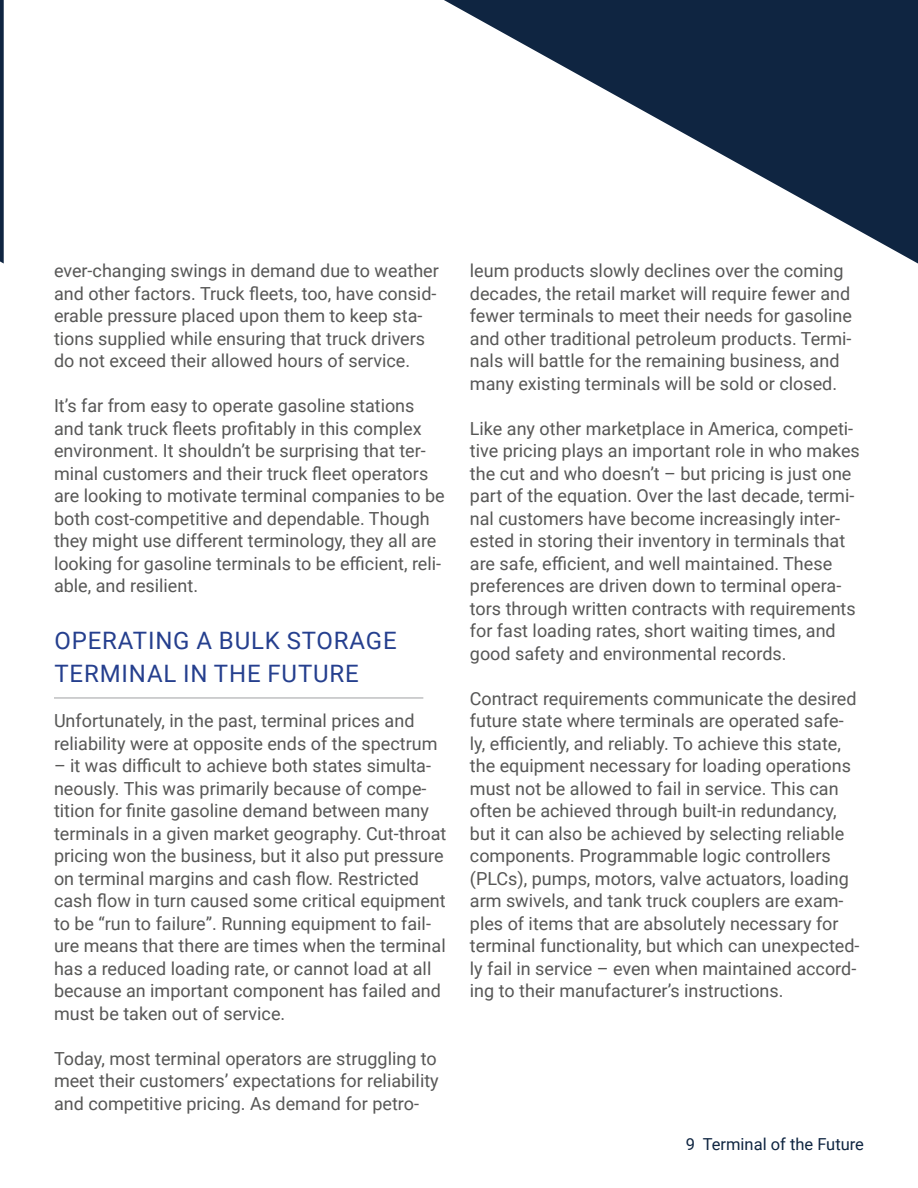
<style>
.page{position:relative;width:918px;height:1188px;background:#fff}
.page>*{position:absolute;margin:0;border:0;box-sizing:border-box;transform-origin:0 0}
.t1{font:24px/33px "Roboto";letter-spacing:.035em;color:#253f8e}
.t2{font:18px/22.5px "Roboto";color:#575756}
.t3{font:16.5px "Roboto";color:#0f2541}
</style>
<div class="page">
<svg style="left:0;top:0;width:4px;height:264px"></svg>
<svg style="left:444px;top:0;width:474px;height:264px"></svg>
<hr style="left:54px;top:697px;width:369px;height:2px;background:#bfc0c1">
<p class="t2" style="left:54px;top:259px;width:386px">ever-changing swings in demand due to weather and other factors. Truck fleets, too, have consid&shy;erable pressure placed upon them to keep sta&shy;tions supplied while ensuring that truck drivers do not exceed their allowed hours of service.</p>
<p class="t2" style="left:54px;top:394px;width:392px">It’s far from easy to operate gasoline stations and tank truck fleets profitably in this complex environment. It shouldn’t be surprising that ter&shy;minal customers and their truck fleet operators are looking to motivate terminal companies to be both cost-competitive and dependable. Though they might use different terminology, they all are looking for gasoline terminals to be efficient, reli&shy;able, and resilient.</p>
<p class="t1" style="left:54px;top:623px;width:344px">OPERATING A BULK STORAGE<br>TERMINAL IN THE FUTURE</p>
<p class="t2" style="left:54px;top:709px;width:385px">Unfortunately, in the past, terminal prices and reliability were at opposite ends of the spectrum</p>
<p class="t2" style="left:54px;top:754px;width:394px">– it was difficult to achieve both states simulta&shy;neously. This was primarily because of compe&shy;tition for finite gasoline demand between many terminals in a given market geography. Cut-throat pricing won the business, but it also put pressure on terminal margins and cash flow. Restricted cash flow in turn caused some critical equipment to be “run to failure”. Running equipment to fail&shy;ure means that there are times when the terminal has a reduced loading rate, or cannot load at all because an important component has failed and must be taken out of service.</p>
<p class="t2" style="left:54px;top:1047px;width:386px;text-align:justify">Today, most terminal operators are struggling to meet their customers’ expectations for reliability and competitive pricing. As demand for petro-</p>
<p class="t2" style="left:470px;top:259px;width:384px">leum products slowly declines over the coming decades, the retail market will require fewer and fewer terminals to meet their needs for gasoline and other traditional petroleum products. Termi&shy;nals will battle for the remaining business, and many existing terminals will be sold or closed.</p>
<p class="t2" style="left:470px;top:416px;width:392px">Like any other marketplace in America, competi&shy;tive pricing plays an important role in who makes the cut and who doesn’t – but pricing is just one part of the equation. Over the last decade, termi&shy;nal customers have become increasingly inter&shy;ested in storing their inventory in terminals that are safe, efficient, and well maintained. These preferences are driven down to terminal opera&shy;tors through written contracts with requirements for fast loading rates, short waiting times, and good safety and environmental records.</p>
<p class="t2" style="left:470px;top:686px;width:391px">Contract requirements communicate the desired future state where terminals are operated safe&shy;ly, efficiently, and reliably. To achieve this state, the equipment necessary for loading operations must not be allowed to fail in service. This can often be achieved through built-in redundancy, but it can also be achieved by selecting reliable components. Programmable logic controllers (PLCs), pumps, motors, valve actuators, loading arm swivels, and tank truck couplers are exam&shy;ples of items that are absolutely necessary for terminal functionality, but which can unexpected&shy;ly fail in service – even when maintained accord&shy;ing to their manufacturer’s instructions.</p>
<p class="t3" style="left:686px;top:1132px;width:180px">9 Terminal of the Future</p>
</div>
